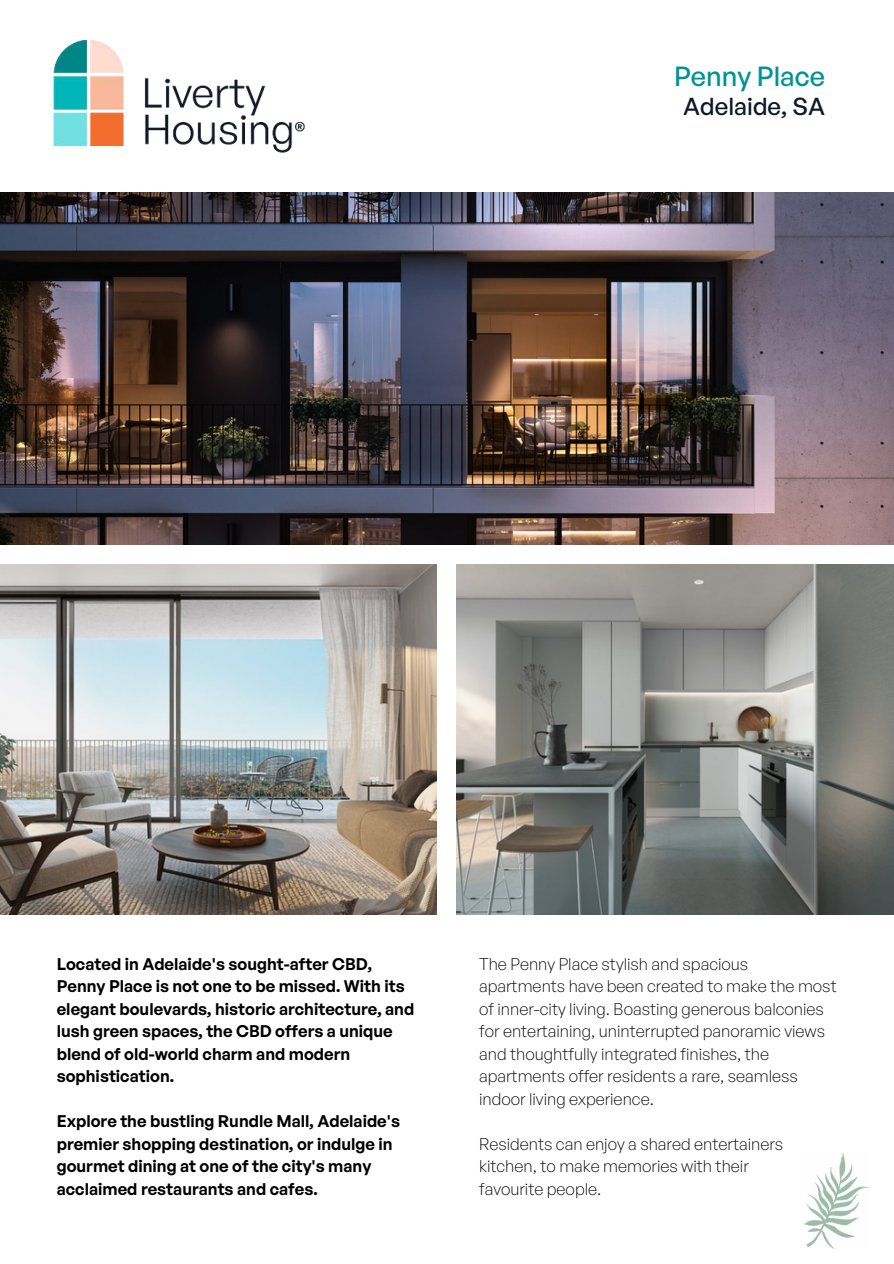
<style>
.page{position:relative;width:894px;height:1264px;background:#fff}
.page>*{position:absolute;margin:0;border:0;box-sizing:border-box;transform-origin:0 0}
.t1{font:500 27px "General Sans";color:#009496}
.t2{font:500 24px "General Sans";color:#0f1828}
.t3{font:300 16.5px/22.5px "General Sans";color:#000}
.t4{font:600 16.5px/22.5px "General Sans";color:#000}
</style>
<div class="page">
<img style="left:0;top:564px;width:436px;height:350px">
<img style="left:0;top:193px;width:893px;height:351px">
<img style="left:456px;top:564px;width:437px;height:350px">
<img style="left:53px;top:39px;width:252px;height:114px">
<img style="left:804px;top:1153px;width:65px;height:95px">
<h1 class="t1" style="left:673px;top:60px;width:153px">Penny Place</h1>
<h2 class="t2" style="left:683px;top:91px;width:143px">Adelaide, SA</h2>
<p class="t4" style="left:57px;top:952px;width:359px">Located in Adelaide's sought-after CBD, Penny Place is not one to be missed. With its elegant boulevards, historic architecture, and lush green spaces, the CBD offers a unique blend of old-world charm and modern sophistication.</p>
<p class="t4" style="left:57px;top:1109px;width:345px">Explore the bustling Rundle Mall, Adelaide's premier shopping destination, or indulge in gourmet dining at one of the city's many acclaimed restaurants and cafes.</p>
<p class="t3" style="left:479px;top:952px;width:359px">The Penny Place stylish and spacious apartments have been created to make the most of inner-city living. Boasting generous balconies for entertaining, uninterrupted panoramic views and thoughtfully integrated finishes, the apartments offer residents a rare, seamless indoor living experience.</p>
<p class="t3" style="left:479px;top:1132px;width:305px">Residents can enjoy a shared entertainers kitchen, to make memories with their favourite people.</p>
</div>
